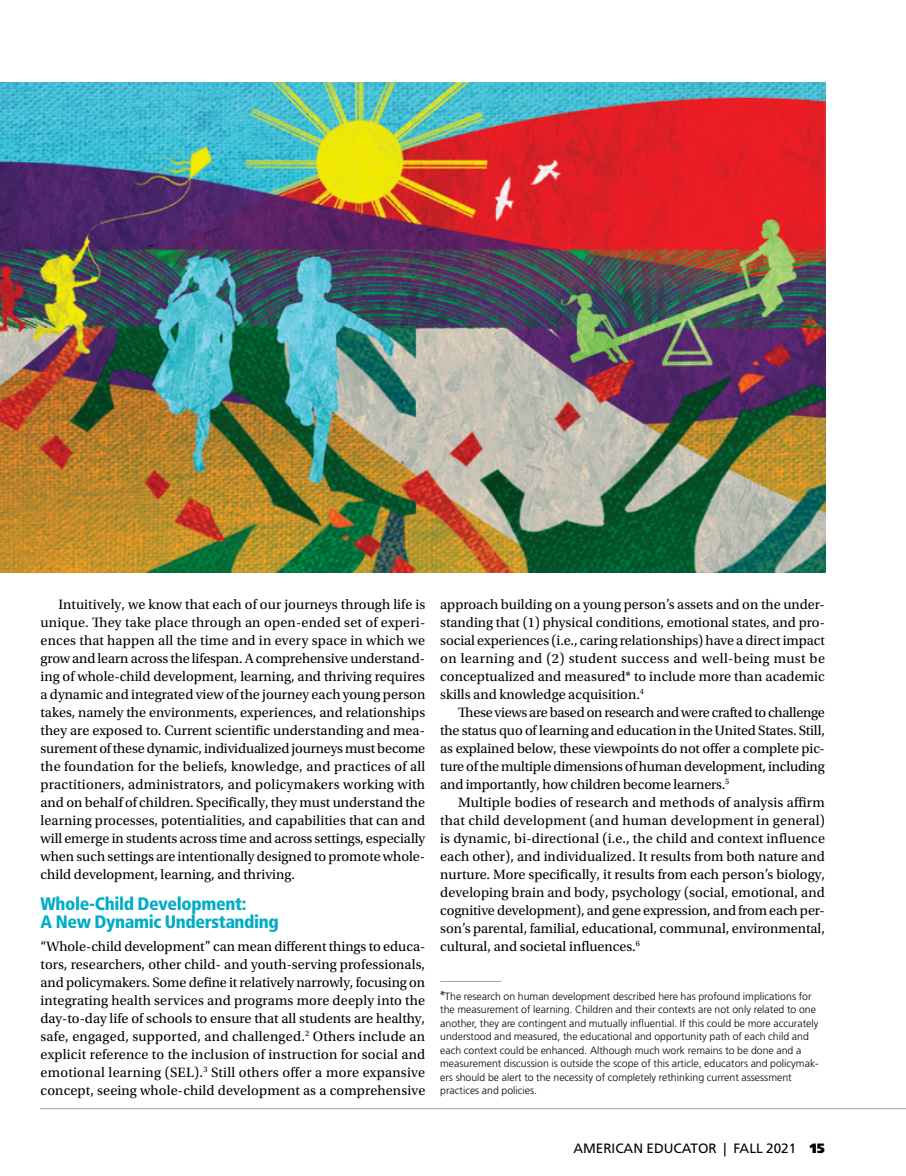
<style>
.page{position:relative;width:906px;height:1176px;background:#fff}
.page>*{position:absolute;margin:0;border:0;box-sizing:border-box;transform-origin:0 0}
.t1{font:900 condensed 18px/18px "Frutiger LT Std";letter-spacing:-.02em;color:#00acc6}
.t2{font:14.25px/18px "Utopia Std";color:#000;text-align:justify}
.t3{font:13.5px "Frutiger LT Std";color:#000}
.t4{font:300 10.5px/13.5px "Frutiger LT Std";color:#000}
.s1{font-family:"Utopia Std";font-weight:400;font-size:13.5px}
.s2{font-weight:900}
</style>
<div class="page">
<hr style="left:40px;top:1107px;width:865px;height:1px;background:#9fa1a4">
<img style="left:0;top:83px;width:824px;height:489px">
<hr style="left:440px;top:980px;width:61px;height:1px;background:#9fa1a4">
<p class="t2" style="left:41px;top:595px;width:386px;text-indent:18px">Intuitively, we know that each of our journeys through life is unique. They take place through an open-ended set of experi&shy;ences that happen all the time and in every space in which we grow and learn across the lifespan. A comprehensive understand&shy;ing of whole-child development, learning, and thriving requires a dynamic and integrated view of the journey each young person takes, namely the environments, experiences, and relationships they are exposed to. Current scientific understanding and mea&shy;surement of these dynamic, individualized journeys must become the foundation for the beliefs, knowledge, and practices of all practitioners, administrators, and policymakers working with and on behalf of children. Specifically, they must understand the learning processes, potentialities, and capabilities that can and will emerge in students across time and across settings, especially when such settings are intentionally designed to promote whole&shy;child development, learning, and thriving.</p>
<p class="t1" style="left:40px;top:894px;width:240px">Whole-Child Development:<br>A New Dynamic Understanding</p>
<p class="t2" style="left:40px;top:937px;width:386px">“Whole-child development” can mean different things to educa&shy;tors, researchers, other child- and youth-serving professionals, and policymakers. Some define it relatively narrowly, focusing on integrating health services and programs more deeply into the day-to-day life of schools to ensure that all students are healthy, safe, engaged, supported, and challenged.<sup>2</sup> Others include an explicit reference to the inclusion of instruction for social and emotional learning (SEL).<sup>3</sup> Still others offer a more expansive concept, seeing whole-child development as a comprehensive</p>
<p class="t2" style="left:440px;top:595px;width:386px">approach building on a young person’s assets and on the under&shy;standing that (1) physical conditions, emotional states, and pro&shy;social experiences (i.e., caring relationships) have a direct impact on learning and (2) student success and well-being must be conceptualized and measured* to include more than academic skills and knowledge acquisition.<sup>4</sup></p>
<p class="t2" style="left:440px;top:703px;width:386px;text-indent:18px">These views are based on research and were crafted to challenge the status quo of learning and education in the United States. Still, as explained below, these viewpoints do not offer a complete pic&shy;ture of the multiple dimensions of human development, including and importantly, how children become learners.<sup>5</sup></p>
<p class="t2" style="left:440px;top:793px;width:386px;text-indent:18px">Multiple bodies of research and methods of analysis affirm that child development (and human development in general) is dynamic, bi-directional (i.e., the child and context influence each other), and individualized. It results from both nature and nurture. More specifically, it results from each person’s biology, developing brain and body, psychology (social, emotional, and cognitive development), and gene expression, and from each per&shy;son’s parental, familial, educational, communal, environmental, cultural, and societal influences.<sup>6</sup></p>
<p class="t4" style="left:440px;top:989px;width:380px"><span class="s1">*</span>The research on human development described here has profound implications for the measurement of learning. Children and their contexts are not only related to one another, they are contingent and mutually influential. If this could be more accurately understood and measured, the educational and opportunity path of each child and each context could be enhanced. Although much work remains to be done and a measurement discussion is outside the scope of this article, educators and policymak&shy;ers should be alert to the necessity of completely rethinking current assessment practices and policies.</p>
<p class="t3" style="left:573px;top:1139px;width:253px">AMERICAN EDUCATOR | FALL 2021 <span class="s2">15</span></p>
</div>
